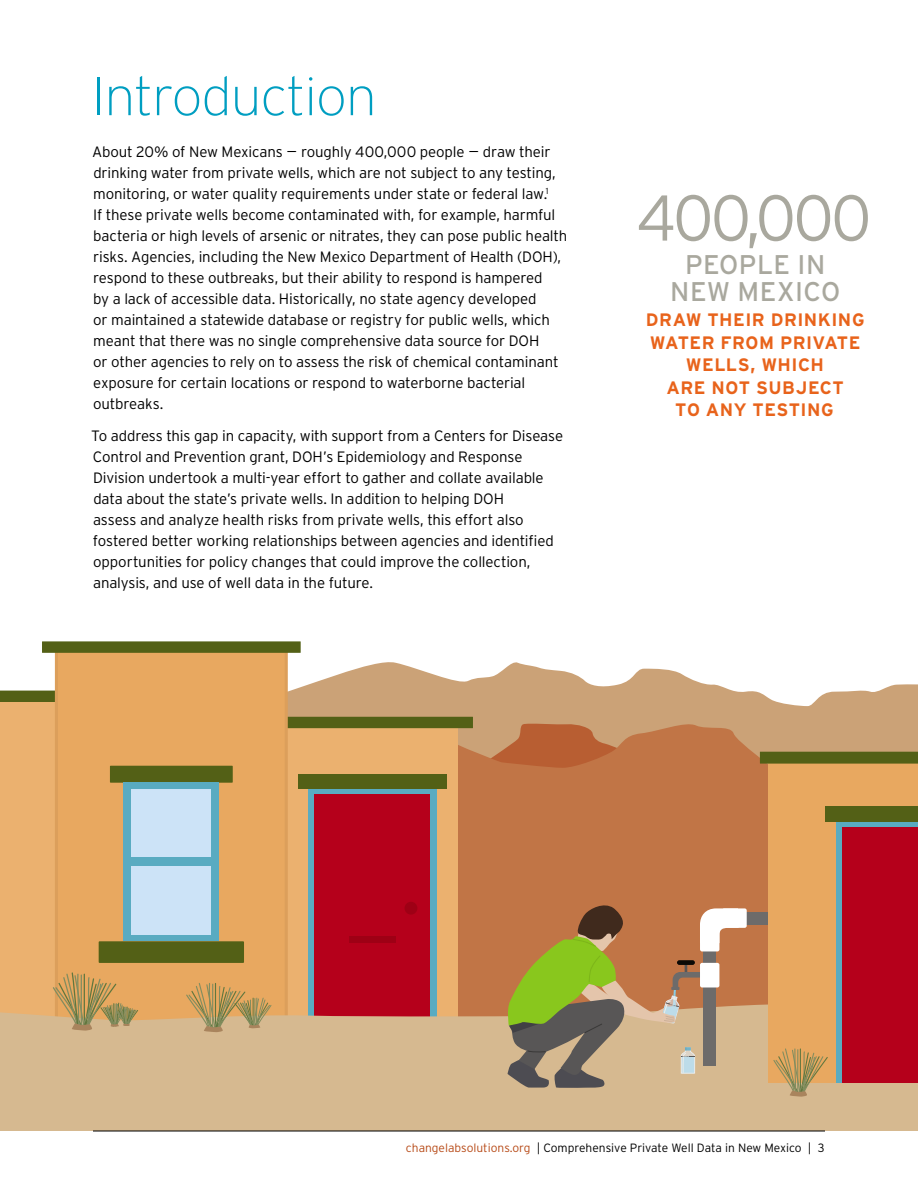
<style>
.page{position:relative;width:918px;height:1188px;background:#fff}
.page>*{position:absolute;margin:0;border:0;box-sizing:border-box;transform-origin:0 0}
.t1{font:300 64.5px "Interstate";letter-spacing:-.045em;color:#a9a89e}
.t2{font:200 54px "Interstate";letter-spacing:-.015em;color:#009ec1}
.t3{font:27px/27px "Interstate";letter-spacing:.015em;color:#a9a89e;text-align:center}
.t4{font:700 18px/22.5px "Interstate";letter-spacing:.025em;color:#e8631b;text-align:center}
.t5{font:300 15px/21px "Interstate";letter-spacing:-.01em;color:#000}
.t6{font:300 12px "Interstate";color:#000}
.s1{color:#b74a17}
</style>
<div class="page">
<hr style="left:0;top:0;width:1px;height:1188px;background:#e8631b">
<svg style="left:288px;top:662px;width:630px;height:59px;fill:#cba277"></svg>
<svg style="left:458px;top:721px;width:460px;height:281px;background:#c1794b"></svg>
<div style="left:252px;top:722px;width:206px;height:332px;background:#ebb16f"></div>
<div style="left:0;top:696px;width:82px;height:435px;background:#ebb16f"></div>
<div style="left:252px;top:717px;width:221px;height:11px;background:#536016"></div>
<svg style="left:0;top:691px;width:55px;height:11px"></svg>
<div style="left:56px;top:647px;width:230px;height:428px;background:#e8a860"></div>
<div style="left:55px;top:646px;width:233px;height:431px;border:3px solid #dc9f5b"></div>
<div style="left:42px;top:641px;width:259px;height:12px;background:#536016"></div>
<div style="left:110px;top:766px;width:123px;height:17px;background:#536016"></div>
<div style="left:99px;top:941px;width:145px;height:22px;background:#536016"></div>
<div style="left:124px;top:783px;width:95px;height:158px;background:#59abc1"></div>
<div style="left:131px;top:789px;width:80px;height:146px;background:#cce3f7"></div>
<div style="left:128px;top:858px;width:87px;height:8px;background:#59abc1"></div>
<div style="left:308px;top:789px;width:129px;height:239px;background:#59abc1"></div>
<div style="left:315px;top:794px;width:115px;height:229px;background:#b5001b"></div>
<div style="left:405px;top:902px;width:12px;height:13px;background:#9e0015;border-radius:50%"></div>
<div style="left:298px;top:774px;width:149px;height:15px;background:#536016"></div>
<div style="left:349px;top:937px;width:47px;height:6px;background:#9e0015"></div>
<svg style="left:0;top:1002px;width:918px;height:129px;background:#d4b38a"></svg>
<div style="left:769px;top:758px;width:149px;height:325px;background:#e8a860"></div>
<svg style="left:760px;top:752px;width:158px;height:12px;background:#576218"></svg>
<div style="left:825px;top:807px;width:93px;height:15px;background:#536016"></div>
<svg style="left:836px;top:822px;width:82px;height:261px;background:#6692a8"></svg>
<div style="left:843px;top:828px;width:75px;height:255px;background:#b5001b"></div>
<div style="left:738px;top:912px;width:29px;height:12px;background:#6d6b6a"></div>
<div style="left:722px;top:908px;width:25px;height:20px;background:#fff;border-radius:2px"></div>
<svg style="left:53px;top:971px;width:85px;height:71px"></svg>
<svg style="left:186px;top:983px;width:85px;height:59px"></svg>
<svg style="left:773px;top:1048px;width:56px;height:59px"></svg>
<svg style="left:506px;top:901px;width:233px;height:187px;background:#ad9161"></svg>
<hr style="left:93px;top:1131px;width:732px;height:1px;background:#000">
<h2 class="t2" style="left:92px;top:63px;width:286px">Introduction</h2>
<p class="t5" style="left:92px;top:141px;width:477px">About 20% of New Mexicans – roughly 400,000 people – draw their drinking water from private wells, which are not subject to any testing, monitoring, or water quality requirements under state or federal law.<sup>1<br></sup>If these private wells become contaminated with, for example, harmful bacteria or high levels of arsenic or nitrates, they can pose public health risks. Agencies, including the New Mexico Department of Health (DOH), respond to these outbreaks, but their ability to respond is hampered<br>by a lack of accessible data. Historically, no state agency developed<br>or maintained a statewide database or registry for public wells, which meant that there was no single comprehensive data source for DOH<br>or other agencies to rely on to assess the risk of chemical contaminant exposure for certain locations or respond to waterborne bacterial outbreaks.</p>
<p class="t5" style="left:91px;top:425px;width:474px">To address this gap in capacity, with support from a Centers for Disease Control and Prevention grant, DOH’s Epidemiology and Response Division undertook a multi-year effort to gather and collate available data about the state’s private wells. In addition to helping DOH<br>assess and analyze health risks from private wells, this effort also fostered better working relationships between agencies and identified opportunities for policy changes that could improve the collection, analysis, and use of well data in the future.</p>
<h1 class="t1" style="left:636px;top:179px;width:237px">400,000</h1>
<h3 class="t3" style="left:670px;top:250px;width:171px">PEOPLE IN<br>NEW MEXICO</h3>
<p class="t4" style="left:646px;top:308px;width:220px">DRAW THEIR DRINKING<br>WATER FROM PRIVATE<br>WELLS, WHICH<br>ARE NOT SUBJECT<br>TO ANY TESTING</p>
<p class="t6" style="left:406px;top:1140px;width:420px"><span class="s1">changelabsolutions.org</span> | Comprehensive Private Well Data in New Mexico | 3</p>
</div>
